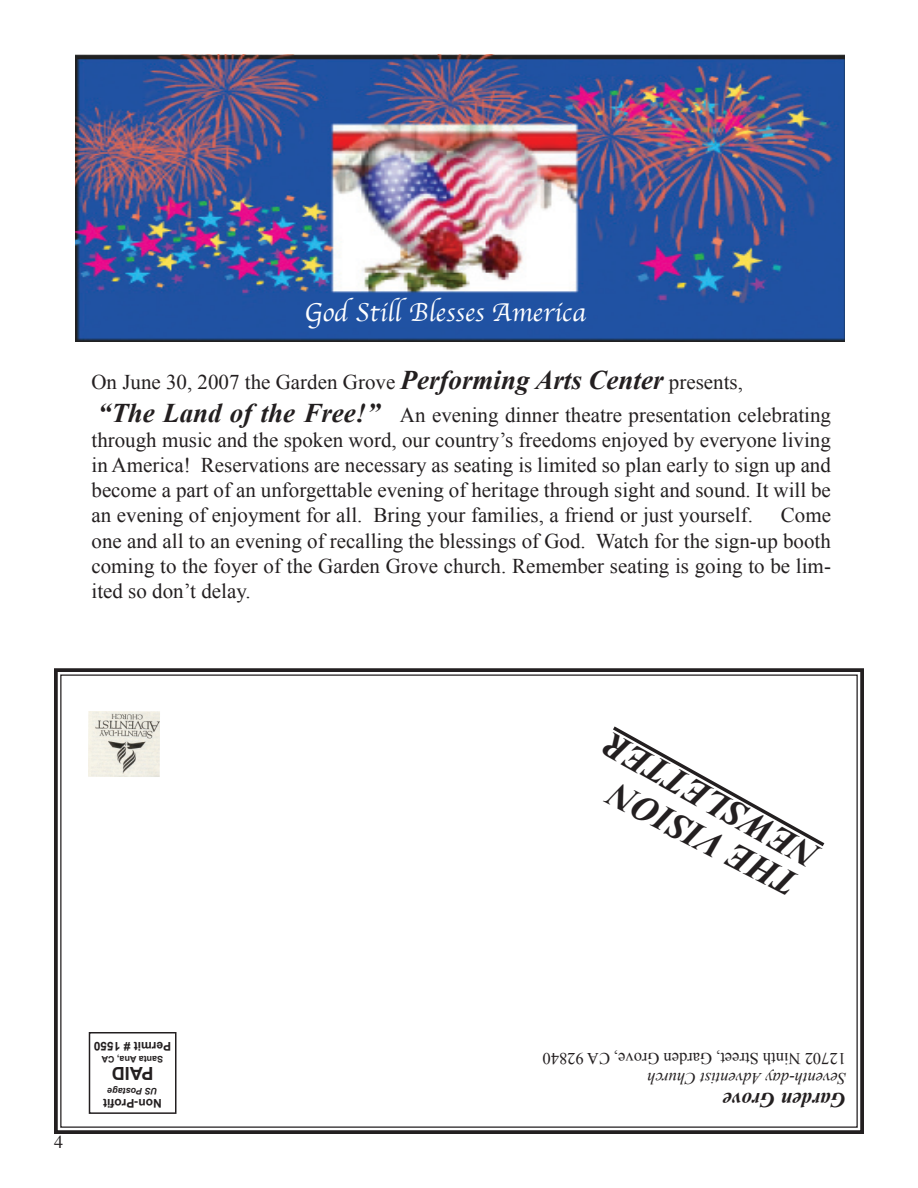
<style>
.page{position:relative;width:918px;height:1188px;background:#fff}
.page>*{position:absolute;margin:0;border:0;box-sizing:border-box;transform-origin:0 0}
.t1{font:italic 700 36px "Times New Roman";color:#231f20}
.t2{font:27px "Apple Chancery";color:#fff}
.t3{font:21px/25.2px "Times New Roman";color:#231f20;text-align:justify}
.t4{font:italic 700 21px "Times New Roman";color:#231f20}
.t5{font:700 18px "Arial";color:#231f20}
.t6{font:16.5px "Times New Roman";color:#231f20}
.t7{font:italic 16.5px "Times New Roman";color:#231f20}
.t8{font:700 12px "Arial";color:#231f20}
.t9{font:700 9px "Arial";color:#231f20}
.t10{font:italic 700 9px "Arial";color:#231f20}
.s1{font-weight:700;font-style:italic;font-size:27px}
</style>
<div class="page">
<svg style="left:54px;top:668px;width:810px;height:466px"></svg>
<div style="left:89px;top:1032px;width:88px;height:82px;border:2px solid #231f20"></div>
<svg style="left:609px;top:723px;width:219px;height:126px"></svg>
<img style="left:88px;top:711px;width:72px;height:66px">
<img style="left:75px;top:54px;width:769px;height:288px">
<p class="t2" style="left:304px;top:291px;width:283px">God Still Blesses America</p>
<p class="t3" style="left:92px;top:369px;width:653px">On June 30, 2007 the Garden Grove <span class="s1">Performing Arts Center</span> presents,</p>
<p class="t3" style="left:92px;top:402px;width:741px;text-indent:6px"><span class="s1">“The Land of the Free!”</span> An evening dinner theatre presentation celebrating through music and the spoken word, our country’s freedoms enjoyed by everyone living in America! Reservations are necessary as seating is limited so plan early to sign up and become a part of an unforgettable evening of heritage through sight and sound. It will be an evening of enjoyment for all. Bring your families, a friend or just yourself.</p>
<p class="t3" style="left:92px;top:502px;width:741px;text-indent:689px">Come one and all to an evening of recalling the blessings of God. Watch for the sign-up booth coming to the foyer of the Garden Grove church. Remember seating is going to be lim&shy;ited so don’t delay.</p>
<p class="t8" style="left:171px;top:1053px;width:79px;rotate:-180deg">Permit # 1550</p>
<p class="t9" style="left:163px;top:1064px;width:63px;rotate:-180deg">Santa Ana, CA</p>
<p class="t5" style="left:153px;top:1083px;width:43px;rotate:-180deg">PAID</p>
<p class="t10" style="left:158px;top:1097px;width:52px;rotate:-180deg">US Postage</p>
<p class="t8" style="left:162px;top:1110px;width:60px;rotate:-180deg">Non-Profit</p>
<p class="t1" style="left:806px;top:877px;width:242px;rotate:-151deg">NEWSLETTER</p>
<p class="t1" style="left:786px;top:905px;width:209px;rotate:-153deg">THE VISION</p>
<p class="t6" style="left:846px;top:1068px;width:305px;rotate:-180deg">12702 Ninth Street, Garden Grove, CA 92840</p>
<p class="t7" style="left:846px;top:1088px;width:200px;rotate:-180deg">Seventh-day Adventist Church</p>
<p class="t4" style="left:846px;top:1112px;width:125px;rotate:-180deg">Garden Grove</p>
</div>
